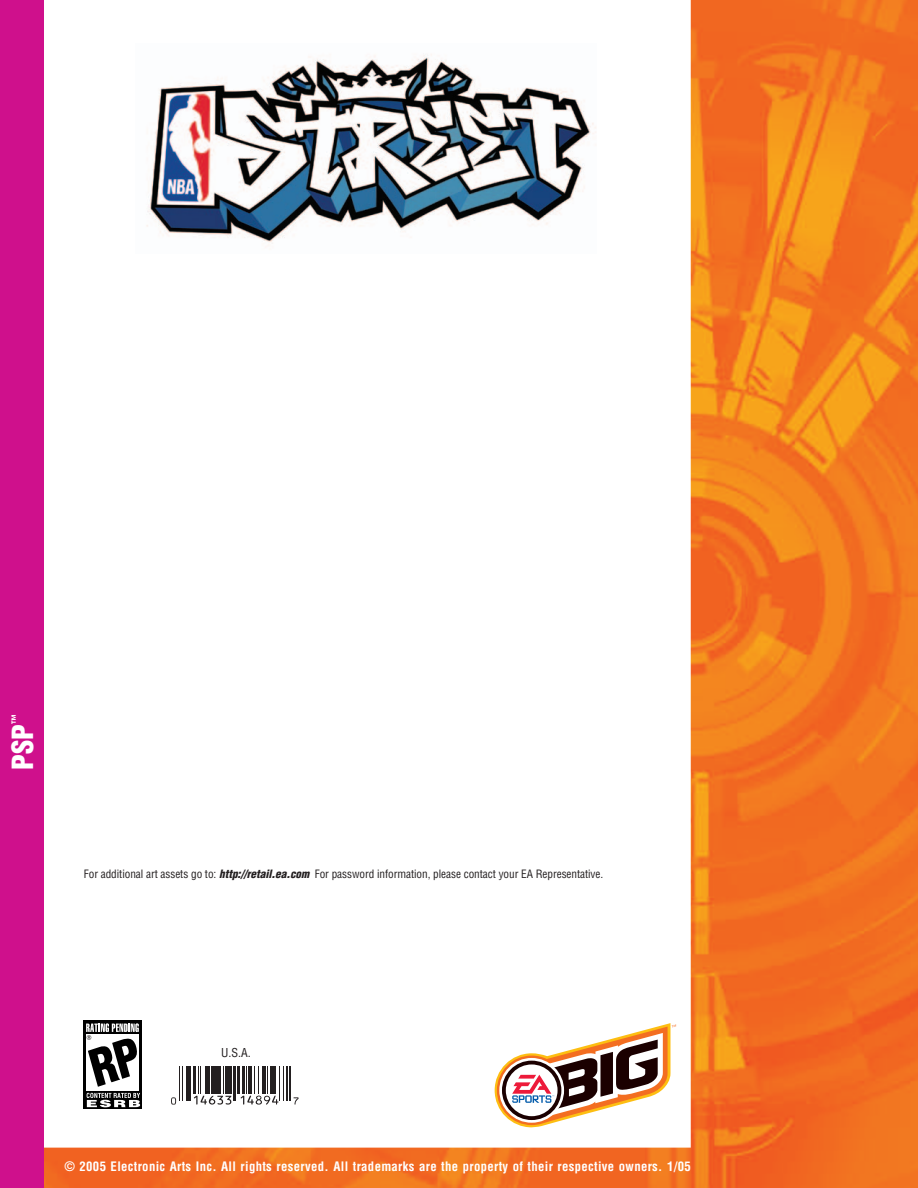
<style>
.page{position:relative;width:918px;height:1188px;background:#fff}
.page>*{position:absolute;margin:0;border:0;box-sizing:border-box;transform-origin:0 0}
.t1{font:900 condensed 28.5px "Helvetica";color:#fff}
.t2{font:700 condensed 12.75px "Helvetica";letter-spacing:.025em;color:#fff}
.t3{font:condensed 12px "Helvetica";color:#231f20}
.t4{font:condensed 11.25px "Helvetica";letter-spacing:-.005em;color:#231f20}
.t5{font:900 condensed 10.5px "Helvetica";color:#fff}
.s1{font-weight:900;font-style:italic}
</style>
<div class="page">
<img style="left:43px;top:0;width:875px;height:1188px">
<div style="left:43px;top:0;width:648px;height:1148px;background:#fff"></div>
<svg style="left:495px;top:1023px;width:181px;height:104px"></svg>
<div style="left:83px;top:1021px;width:59px;height:88px;background:#000"></div>
<div style="left:86px;top:1034px;width:53px;height:57px;background:#fff"></div>
<svg style="left:87px;top:1093px;width:53px;height:14px"></svg>
<svg style="left:86px;top:1023px;width:53px;height:64px"></svg>
<div style="left:0;top:0;width:43px;height:1188px;background:#cf108c"></div>
<hr style="left:179px;top:1066px;width:1px;height:35px;background:#231f20">
<hr style="left:182px;top:1066px;width:1px;height:35px;background:#231f20">
<hr style="left:186px;top:1066px;width:3px;height:35px;background:#231f20">
<hr style="left:190px;top:1066px;width:1px;height:35px;background:#231f20">
<hr style="left:193px;top:1066px;width:3px;height:28px;background:#231f20">
<hr style="left:233px;top:1066px;width:1px;height:35px;background:#231f20">
<hr style="left:235px;top:1066px;width:1px;height:35px;background:#231f20">
<hr style="left:238px;top:1066px;width:2px;height:28px;background:#231f20">
<hr style="left:279px;top:1066px;width:1px;height:35px;background:#231f20">
<hr style="left:283px;top:1066px;width:1px;height:35px;background:#231f20">
<hr style="left:287px;top:1066px;width:1px;height:35px;background:#231f20">
<hr style="left:289px;top:1066px;width:1px;height:35px;background:#231f20">
<svg style="left:171px;top:1097px;width:5px;height:8px"></svg>
<svg style="left:194px;top:1066px;width:38px;height:39px"></svg>
<svg style="left:241px;top:1066px;width:38px;height:39px"></svg>
<svg style="left:293px;top:1097px;width:6px;height:8px"></svg>
<img style="left:146px;top:54px;width:450px;height:192px">
<p class="t5" style="left:9px;top:724px;width:11px;rotate:-90deg">™</p>
<h1 class="t1" style="left:5px;top:770px;width:47px;rotate:-90deg">PSP</h1>
<p class="t4" style="left:84px;top:866px;width:521px">For additional art assets go to: <span class="s1">http://retail.ea.com</span> For password information, please contact your EA Representative.</p>
<p class="t3" style="left:221px;top:1045px;width:31px">U.S.A.</p>
<p class="t2" style="left:64px;top:1159px;width:628px">© 2005 Electronic Arts Inc. All rights reserved. All trademarks are the property of their respective owners. 1/05</p>
</div>
